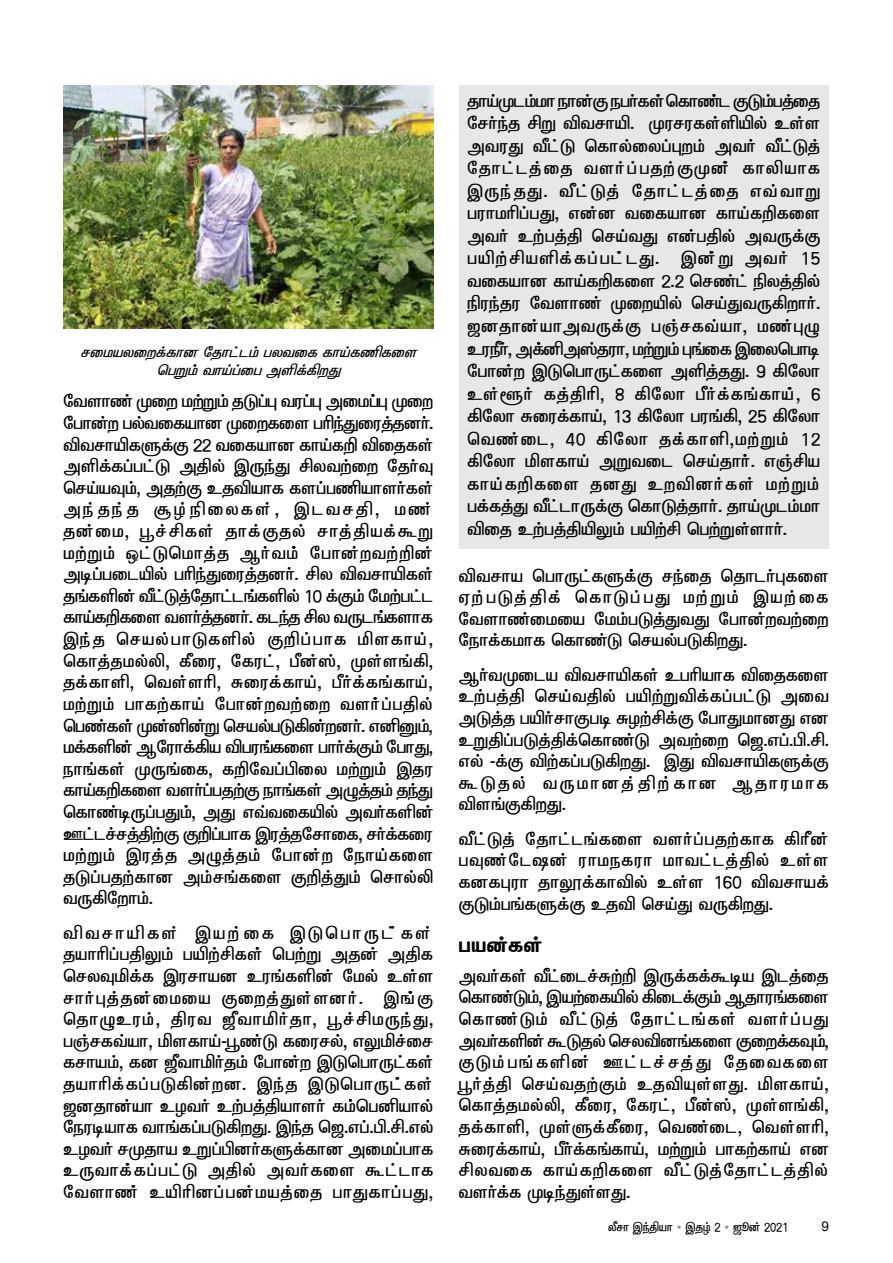
<style>
.page{position:relative;width:893px;height:1263px;background:#fff}
.page>*{position:absolute;margin:0;border:0;box-sizing:border-box;transform-origin:0 0}
.t1{font:21px "Sun Vijay Even Normal";color:#000}
.t2{font:18px/21.6px "Sun Tommy Tamil Normal";letter-spacing:.005em;color:#000;text-align:justify}
.t3{font:italic 15px/18px "Sun Tommy Tamil Normal";color:#000;text-align:center}
.t4{font:13.5px "Arial";color:#000}
.t5{font:12.75px "Sun Tommy Tamil Normal";color:#000;scale:.9 1}
.s1{font-family:"Arial";font-size:13.5px;color:#939598}
</style>
<div class="page">
<div style="left:459px;top:85px;width:370px;height:464px;background:#e6e7e8"></div>
<img style="left:64px;top:85px;width:370px;height:243px">
<p class="t3" style="left:81px;top:344px;width:342px">rikayiwf; fhd Njhl; lk; gytif fha; fzpfis ngW k; tha; g; igmspf; fpwJ</p>
<p class="t2" style="left:64px;top:392px;width:372px">Ntshz; Kiw kw;Wk; jLg;G tug;G mikg;G Kiw Nghd;w gy;tifahd Kiwfis ghpe;Jiuj;jdh;. tptrhapfSf;F 22 tifahd fha;fwp tpijfs; mspf;fg;gl;L mjpy; ,Ue;J rpytw;iw Njh;T nra;aTk;&gt; mjw;F cjtpahf fsg;gzpahsh;fs; me;je;j #o;epiyfs;&gt; ,ltrjp&gt; kz; jd;ik&gt; G+r;rpfs; jhf;Fjy; rhj;jpaf;$W kw;Wk; xl;Lnkhj;j Mh;tk; Nghd;wtw;wpd; mbg;gilapy; ghpe;Jiuj;jdh;. rpy tptrhapfs; jq;fspd; tPl;Lj;Njhl;lq;fspy; 10 f;Fk; Nkw;gl;l fha;fwpfis tsh;j;jdh;. fle;j rpy tUlq;fshf ,e;j nray;ghLfspy; Fwpg;ghf kpsfha;&gt; nfhj;jky;yp&gt; fPiu&gt; Nful;&gt; gPd;];&gt; Ks;sq;fp&gt; jf;fhsp&gt; nts;shp&gt; Riuf;fha;&gt; gPh;f;fq;fha;&gt; kw;Wk; ghfw;fha; Nghd;wtw;iw tsh;g;gjpy; ngz;fs; Kd;dpd;W nray;gLfpd;wdh;. vdpDk;&gt; kf;fspd; MNuhf;fpa tpguq;fis ghh;f;Fk; NghJ&gt; ehq;fs; KUq;if&gt; fwpNtg;gpiy kw;Wk; ,ju fha;fwpfis tsh;g;gjw;F ehq;fs; mOj;jk; je;J nfhz;bUg;gJk;&gt; mJ vt;tifapy; mth;fspd; Cl;lr;rj;jpw;F Fwpg;ghf ,uj;jNrhif&gt; rh;f;fiu kw;Wk; ,uj;j mOj;jk; Nghd;w Neha;fis jLg;gjw;fhd mk;rq;fis Fwpj;Jk; nrhy;yp tUfpNwhk;.</p>
<p class="t2" style="left:64px;top:924px;width:372px">tptrhapfs; ,aw;if ,LnghUl;;fs; jahhpg;gjpYk; gapw;rpfs; ngw;W mjd; mjpf nryTkpf;f ,urhad cuq;fspd; Nky; cs;s rhh;Gj;jd;ikia Fiwj;Js;sdh;. ,q;F njhOcuk;&gt; jput [Pthkph;jh&gt; G+r;rpkUe;J&gt; gQ;rft;ah&gt; kpsfha;-G+z;L fiury;&gt; vYkpr;ir frhak;&gt; fd [Pthkph;jk; Nghd;w ,LnghUl;fs; jahhpf;fg;gLfpd;wd. ,e;j ,LnghUl;fs; [djhd;ah coth; cw;gj;jpahsh; fk;ngdpahy; Neubahf thq;fg;gLfpwJ. ,e;j n[.vg;.gp.rp.vy; coth; rKjha cWg;gpdh;fSf;fhd mikg;ghf cUthf;fg;gl;L mjpy; mth;fis $l;lhf Ntshz; caphpdg;gd;kaj;ij ghJfhg;gJ&gt;</p>
<p class="t2" style="left:468px;top:92px;width:355px;line-height:22.5px">jha;Klk;kh ehd;F egh;fs; nfhz;l FLk;gj;ij Nrh;e;j rpW tptrhap. Kurufs;spapy; cs;s mtuJ tPl;L nfhy;iyg;Gwk; mth; tPl;Lj; Njhl;lj;ij tsh;g;gjw;FKd;; fhypahf ,Ue;jJ. tPl;Lj; Njhl;lj;ij vt;thW guhkhpg;gJ&gt; vd;d tifahd fha;fwpfis mth; cw;gj;jp nra;tJ vd;gjpy; mtUf;F gapw;rpaspf;fg;gl;lJ. ,d;W mth; 15 tifahd fha;fwpfis 2.2 nrz;l; epyj;jpy; epue;ju Ntshz; Kiwapy; nra;JtUfpwhh;. [djhd;ahmtUf;F gQ;rft;ah&gt; kz;GO cuePh;&gt; mf;dpm];juh&gt; kw;Wk; Gq;if ,iynghb Nghd;w ,LnghUl;fis mspj;jJ. 9 fpNyh cs;@h; fj;jphp&gt; 8 fpNyh gPh;f;fq;fha;&gt; 6 fpNyh Riuf;fha;&gt; 13 fpNyh guq;fp&gt; 25 fpNyh ntz;il&gt; 40 fpNyh jf;fhsp&gt;kw;Wk; 12 fpNyh kpsfha; mWtil nra;jhh;. vQ;rpa fha;fwpfis jdJ cwtpdh;fs; kw;Wk; gf;fj;J tPl;lhUf;F nfhLj;jhh;. jha;Klk;kh tpij cw;gj;jpapYk; gapw;rp ngw;Ws;shh;.</p>
<p class="t2" style="left:459px;top:566px;width:372px">tptrha nghUl;fSf;F re;ij njhlh;Gfis Vw;gLj;jpf; nfhLg;gJ kw;Wk; ,aw;if Ntshz;ikia Nkk;gLj;JtJ Nghd;wtw;iw Nehf;fkhf nfhz;L nray;gLfpwJ.</p>
<p class="t2" style="left:459px;top:666px;width:372px">Mh;tKila tptrhapfs; cghpahf tpijfis cw;gj;jp nra;tjpy; gapw;Wtpf;fg;gl;L mit mLj;j gaph;rhFgb Row;rpf;F NghJkhdJ vd cWjpg;gLj;jpf;nfhz;L mtw;iw n[.vg;.gp.rp. vy; -f;F tpw;fg;gLfpwJ. ,J tptrhapfSf;F $Ljy; tUkhdj;jpw;fhd Mjhukhf tpsq;FfpwJ.</p>
<p class="t2" style="left:459px;top:830px;width:372px">tPl;Lj; Njhl;lq;fis tsh;g;gjw;fhf fphPd; gTz;Nl\d; uhkefuh khtl;lj;jpy; cs;s fdfGuh jhY}f;fhtpy; cs;s 160 tptrhaf; FLk;gq;fSf;F cjtp nra;J tUfpwJ.</p>
<p class="t1" style="left:459px;top:935px;width:85px">gad;fs;</p>
<p class="t2" style="left:459px;top:967px;width:372px">mth;fs; tPl;ilr;Rw;wp ,Uf;ff;$ba ,lj;ij nfhz;Lk;&gt; ,aw;ifapy; fpilf;Fk; Mjhuq;fis nfhz;Lk; tPl;Lj; Njhl;lq;fs; tsh;g;gJ mth;fspd; $Ljy; nrytpdq;fis Fiwf;fTk;&gt; FLk;gq;fspd; Cl;lr;rj;J Njitfis G+h;j;jp nra;tjw;Fk; cjtpAs;sJ. kpsfha;&gt; nfhj;jky;yp&gt; fPiu&gt; Nful;&gt; gPd;];&gt; Ks;sq;fp&gt; jf;fhsp&gt; Ks;Sf;fPiu&gt; ntz;il&gt; nts;shp&gt; Riuf;fha;&gt; gPh;f;fq;fha;&gt; kw;Wk; ghfw;fha; vd rpytif fha;fwpfis tPl;Lj;Njhl;lj;jpy; tsh;f;f Kbe;Js;sJ.</p>
<p class="t5" style="left:608px;top:1221px;width:202px">yPrh ,e;jpah <span class="s1">•</span> ,jo; 2 <span class="s1">•</span> [_d; 2021</p>
<p class="t4" style="left:822px;top:1217px;width:9px">9</p>
</div>
